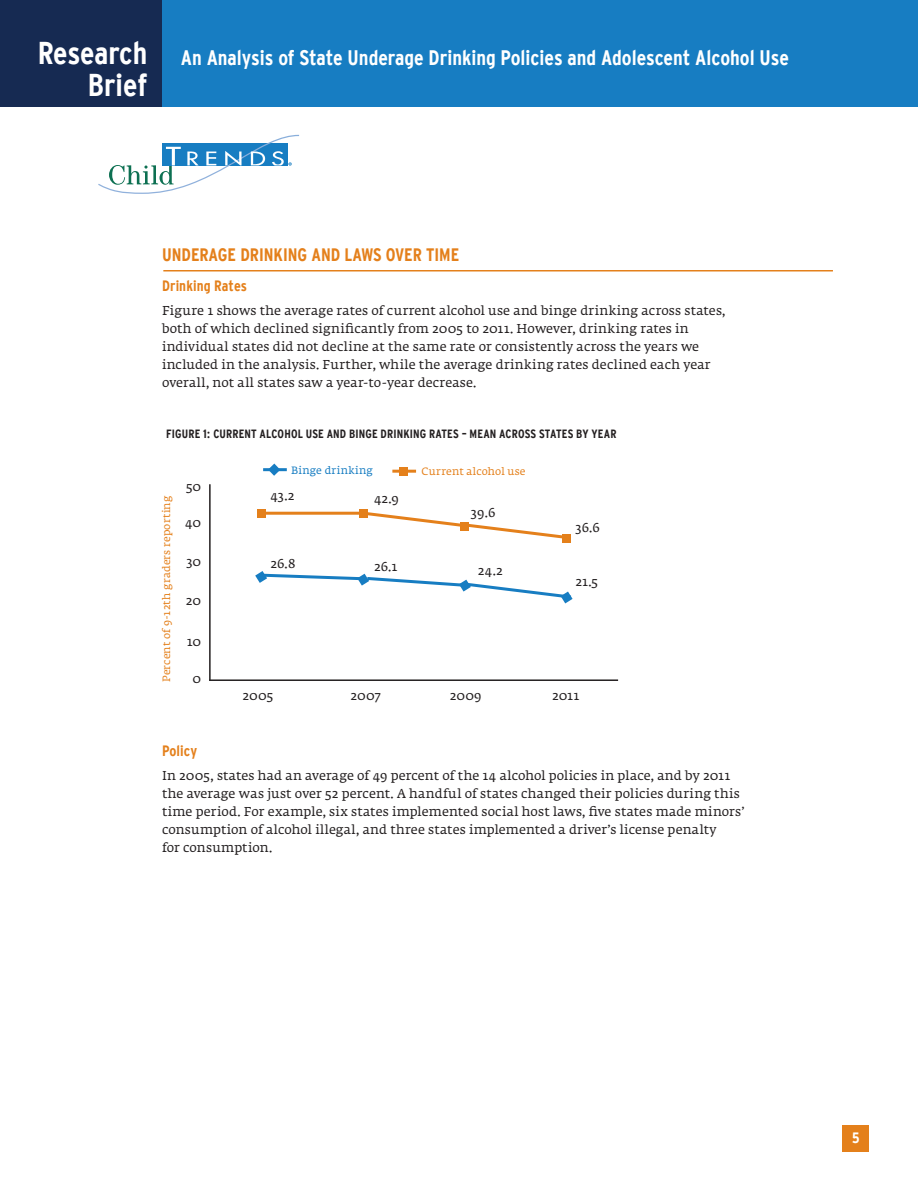
<style>
.page{position:relative;width:918px;height:1188px;background:#fff}
.page>*{position:absolute;margin:0;border:0;box-sizing:border-box;transform-origin:0 0}
.t1{font:700 condensed 31.5px/31.5px "Interstate";letter-spacing:-.005em;color:#fff;text-align:right}
.t2{font:700 condensed 21px "Interstate";color:#fff}
.ChT-Heading_no_rule{font:700 condensed 18px "Interstate";color:#e4801b}
.ChT-Copy{font:700 condensed 15px "Interstate";letter-spacing:.005em;color:#e4801b}
.t3{font:700 condensed 15px "Interstate";color:#fff}
.ChT-Copy-2{font:12.75px/18px "Fedra Serif A Std";letter-spacing:.015em;color:#231f20}
.ChT-Copy-3{font:700 condensed 12px "Interstate";letter-spacing:.015em;color:#231f20}
.ChT-Copy-4{font:10.5px "Fedra Serif A Std";letter-spacing:.015em;color:#e4801b}
.ChT-Copy-5{font:10.5px "Fedra Serif A Std";letter-spacing:.035em;color:#177dc2}
</style>
<div class="page">
<div style="left:0;top:0;width:918px;height:106px;background:#177dc2"></div>
<svg style="left:98px;top:135px;width:201px;height:59px"></svg>
<div style="left:842px;top:1125px;width:27px;height:27px;background:#e4801b"></div>
<div style="left:0;top:0;width:162px;height:106px;background:#162a52"></div>
<hr style="left:163px;top:270px;width:670px;height:2px;background:#e4801b">
<div style="left:257px;top:509px;width:8px;height:9px;background:#e4801b"></div>
<hr style="left:265px;top:512px;width:98px;height:3px;background:#e4801b">
<div style="left:359px;top:509px;width:9px;height:9px;background:#e4801b"></div>
<svg style="left:368px;top:512px;width:194px;height:27px"></svg>
<div style="left:562px;top:534px;width:9px;height:9px;background:#e4801b"></div>
<svg style="left:255px;top:571px;width:318px;height:32px"></svg>
<div style="left:399px;top:467px;width:9px;height:8px;background:#e4801b"></div>
<hr style="left:392px;top:470px;width:24px;height:3px;background:#e4801b">
<svg style="left:268px;top:464px;width:12px;height:12px"></svg>
<hr style="left:263px;top:468px;width:24px;height:3px;background:#177dc2">
<hr style="left:209px;top:484px;width:2px;height:197px;background:#231f20">
<hr style="left:209px;top:679px;width:409px;height:2px;background:#231f20">
<h1 class="t1" style="left:38px;top:37px;width:111px">Research<br>Brief</h1>
<h2 class="t2" style="left:181px;top:46px;width:610px">An Analysis of State Underage Drinking Policies and Adolescent Alcohol Use</h2>
<p class="ChT-Heading_no_rule" style="left:162px;top:245px;width:299px">UNDERAGE DRINKING AND LAWS OVER TIME</p>
<p class="ChT-Copy" style="left:162px;top:278px;width:87px">Drinking Rates</p>
<p class="ChT-Copy-2" style="left:162px;top:303px;width:565px">Figure 1 shows the average rates of current alcohol use and binge drinking across states, both of which declined significantly from 2005 to 2011. However, drinking rates in individual states did not decline at the same rate or consistently across the years we included in the analysis. Further, while the average drinking rates declined each year overall, not all states saw a year-to-year decrease.</p>
<p class="ChT-Copy-3" style="left:166px;top:427px;width:452px">FIGURE 1: CURRENT ALCOHOL USE AND BINGE DRINKING RATES – MEAN ACROSS STATES BY YEAR</p>
<p class="ChT-Copy-4" style="left:160px;top:682px;width:188px;rotate:-90deg">Percent of 9-12th graders reporting</p>
<p class="ChT-Copy-2" style="left:186px;top:479px;width:17px">50</p>
<p class="ChT-Copy-2" style="left:185px;top:515px;width:18px">40</p>
<p class="ChT-Copy-2" style="left:187px;top:554px;width:16px">30</p>
<p class="ChT-Copy-2" style="left:186px;top:593px;width:17px">20</p>
<p class="ChT-Copy-2" style="left:187px;top:633px;width:16px">10</p>
<p class="ChT-Copy-2" style="left:193px;top:671px;width:10px">0</p>
<p class="ChT-Copy-5" style="left:291px;top:464px;width:83px">Binge drinking</p>
<p class="ChT-Copy-4" style="left:422px;top:465px;width:106px">Current alcohol use</p>
<p class="ChT-Copy-2" style="left:270px;top:488px;width:26px">43.2</p>
<p class="ChT-Copy-2" style="left:374px;top:491px;width:26px">42.9</p>
<p class="ChT-Copy-2" style="left:270px;top:556px;width:27px">26.8</p>
<p class="ChT-Copy-2" style="left:374px;top:559px;width:25px">26.1</p>
<p class="ChT-Copy-2" style="left:471px;top:504px;width:26px">39.6</p>
<p class="ChT-Copy-2" style="left:478px;top:563px;width:27px">24.2</p>
<p class="ChT-Copy-2" style="left:575px;top:520px;width:26px">36.6</p>
<p class="ChT-Copy-2" style="left:575px;top:573px;width:24px">21.5</p>
<p class="ChT-Copy-2" style="left:243px;top:687px;width:32px">2005</p>
<p class="ChT-Copy-2" style="left:351px;top:687px;width:32px">2007</p>
<p class="ChT-Copy-2" style="left:450px;top:687px;width:33px">2009</p>
<p class="ChT-Copy-2" style="left:552px;top:687px;width:29px">2011</p>
<p class="ChT-Copy" style="left:162px;top:743px;width:37px">Policy</p>
<p class="ChT-Copy-2" style="left:162px;top:768px;width:584px">In 2005, states had an average of 49 percent of the 14 alcohol policies in place, and by 2011 the average was just over 52 percent. A handful of states changed their policies during this time period. For example, six states implemented social host laws, five states made minors’ consumption of alcohol illegal, and three states implemented a driver’s license penalty<br>for consumption.</p>
<p class="t3" style="left:852px;top:1129px;width:9px">5</p>
</div>
